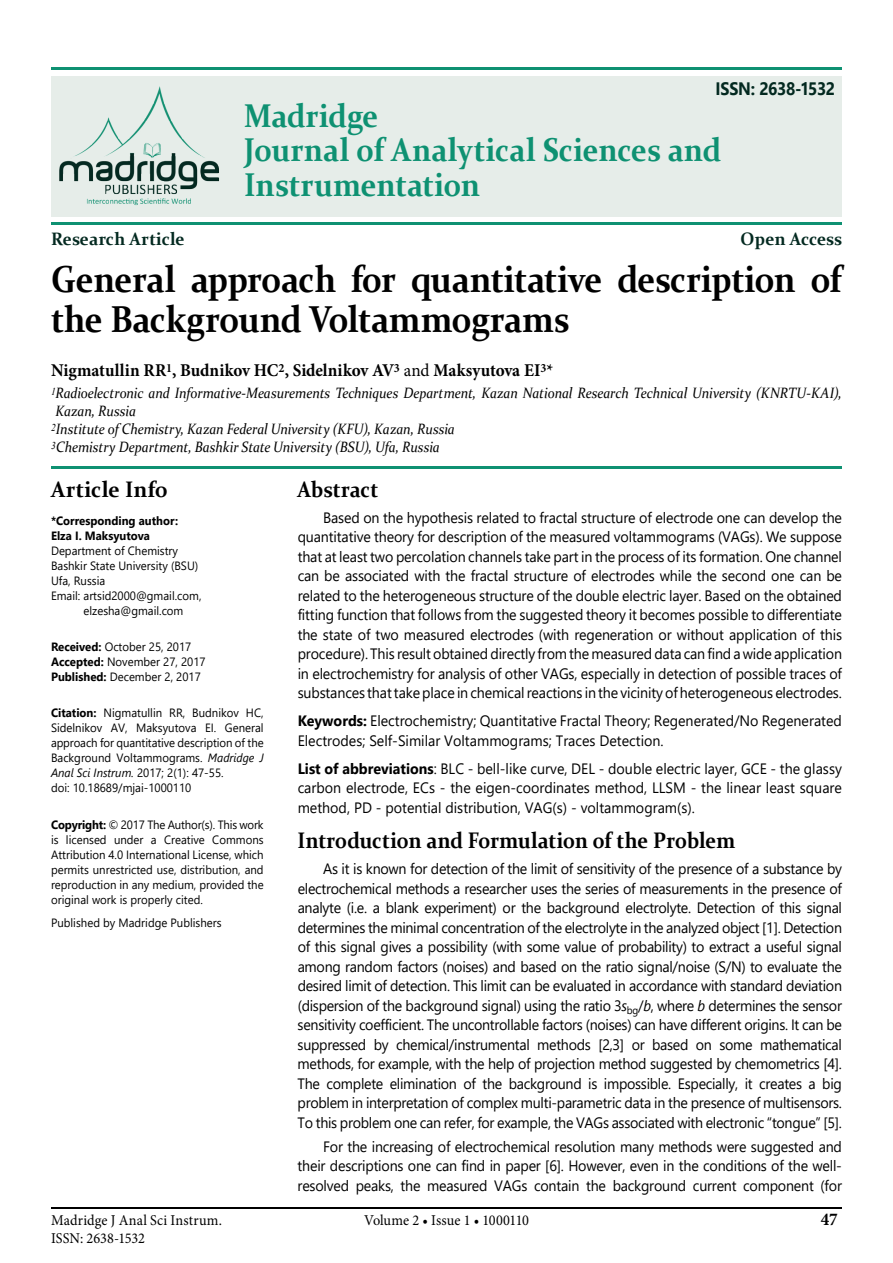
<style>
.page{position:relative;width:893px;height:1263px;background:#fff}
.page>*{position:absolute;margin:0;border:0;box-sizing:border-box;transform-origin:0 0}
.t1{font:700 37.5px/40.5px "Constantia";letter-spacing:-.02em;color:#000;scale:.9 1}
.t2{font:700 33px/34.5px "Constantia";letter-spacing:.005em;color:#0e9172;scale:.9 1}
.t3{font:700 22.5px "Constantia";letter-spacing:-.005em;color:#000;scale:.9 1}
.t4{font:700 22.5px "Constantia";letter-spacing:-.005em;color:#000;scale:.95 1}
.t5{font:700 18px "Minion Pro";color:#000;scale:.95 1}
.t6{font:700 18px "Constantia";color:#032920;scale:.95 1}
.t7{font:700 18px "Segoe UI";letter-spacing:-.025em;color:#032920;scale:.9 1}
.t8{font:15px/19.5px "Segoe UI";color:#000;text-align:justify;scale:.95 1}
.t9{font:italic 15px/18px "Constantia";letter-spacing:-.005em;color:#000;scale:.9 1}
.t10{font:15px/18px "Minion Pro";letter-spacing:.005em;color:#000;scale:.95 1}
.t11{font:12px/15px "Segoe UI";color:#000;scale:.95 1}
.t12{font:700 12px/15px "Segoe UI";color:#000;scale:.95 1}
.s1{font-weight:400}
.s2{font-weight:700}
.s3{font-style:italic}
</style>
<div class="page">
<hr style="left:51px;top:1208px;width:791px;height:1px;background:#000">
<div style="left:51px;top:76px;width:791px;height:140px;background:#e6ede9"></div>
<hr style="left:51px;top:223px;width:791px;height:2px;background:#0e9172">
<hr style="left:51px;top:466px;width:791px;height:2px;background:#0e9172">
<hr style="left:51px;top:68px;width:791px;height:2px;background:#0e9172">
<img style="left:59px;top:86px;width:160px;height:120px">
<p class="t7" style="left:715px;top:71px;width:134px">ISSN: 2638-1532</p>
<h2 class="t2" style="left:244px;top:97px;width:532px">Madridge<br>Journal of Analytical Sciences and<br>Instrumentation</h2>
<p class="t6" style="left:51px;top:226px;width:142px">Research Article</p>
<p class="t6" style="left:741px;top:226px;width:108px">Open Access</p>
<h1 class="t1" style="left:51px;top:257px;width:880px">General approach for quantitative description of the Background Voltammograms</h1>
<p class="t5" style="left:51px;top:357px;width:530px">Nigmatullin RR<sup>1</sup>, Budnikov HC<sup>2</sup>, Sidelnikov AV<sup>3</sup> <span class="s1">and</span> Maksyutova EI<sup>3</sup>*</p>
<p class="t9" style="left:51px;top:383px;width:880px"><sup>1</sup>Radioelectronic and Informative-Measurements Techniques Department, Kazan National Research Technical University (KNRTU-KAI), Kazan, Russia<br><sup>2</sup>Institute of Chemistry, Kazan Federal University (KFU), Kazan, Russia<br><sup>3</sup>Chemistry Department, Bashkir State University (BSU), Ufa, Russia</p>
<h3 class="t4" style="left:51px;top:474px;width:125px">Article Info</h3>
<p class="t12" style="left:51px;top:512px;width:135px">*Corresponding author:<br>Elza I. Maksyutova</p>
<p class="t11" style="left:51px;top:542px;width:135px">Department of Chemistry</p>
<p class="t11" style="left:51px;top:557px;width:157px">Bashkir State University (BSU)</p>
<p class="t11" style="left:51px;top:572px;width:59px">Ufa, Russia</p>
<p class="t11" style="left:51px;top:587px;width:160px">Email: artsid2000@gmail.com,</p>
<p class="t11" style="left:84px;top:602px;width:107px">elzesha@gmail.com</p>
<p class="t11" style="left:51px;top:638px;width:164px"><span class="s2">Received:</span> October 25, 2017<br><span class="s2">Accepted:</span> November 27, 2017<br><span class="s2">Published:</span> December 2, 2017</p>
<p class="t11" style="left:51px;top:704px;width:225px"><span class="s2">Citation:</span> Nigmatullin RR, Budnikov HC, Sidelnikov AV, Maksyutova EI. General approach for quantitative description of the Background Voltammograms. <span class="s3">Madridge J Anal Sci Instrum.</span> 2017; 2(1): 47-55.<br>doi: 10.18689/mjai-1000110</p>
<p class="t11" style="left:51px;top:816px;width:225px;text-align:justify"><span class="s2">Copyright:</span> © 2017 The Author(s). This work is licensed under a Creative Commons Attribution 4.0 International License, which permits unrestricted use, distribution, and reproduction in any medium, provided the original work is properly cited.</p>
<p class="t11" style="left:51px;top:914px;width:181px">Published by Madridge Publishers</p>
<h3 class="t3" style="left:298px;top:474px;width:91px">Abstract</h3>
<p class="t8" style="left:298px;top:506px;width:575px;text-indent:26px">Based on the hypothesis related to fractal structure of electrode one can develop the quantitative theory for description of the measured voltammograms (VAGs). We suppose that at least two percolation channels take part in the process of its formation. One channel can be associated with the fractal structure of electrodes while the second one can be related to the heterogeneous structure of the double electric layer. Based on the obtained fitting function that follows from the suggested theory it becomes possible to differentiate the state of two measured electrodes (with regeneration or without application of this procedure). This result obtained directly from the measured data can find a wide application in electrochemistry for analysis of other VAGs, especially in detection of possible traces of substances that take place in chemical reactions in the vicinity of heterogeneous electrodes.</p>
<p class="t8" style="left:298px;top:710px;width:574px"><span class="s2">Keywords:</span> Electrochemistry; Quantitative Fractal Theory; Regenerated/No Regenerated<br>Electrodes; Self-Similar Voltammograms; Traces Detection.</p>
<p class="t8" style="left:298px;top:757px;width:574px"><span class="s2">List of abbreviations</span>: BLC - bell-like curve, DEL - double electric layer, GCE - the glassy carbon electrode, ECs - the eigen-coordinates method, LLSM - the linear least square method, PD - potential distribution, VAG(s) - voltammogram(s).</p>
<h3 class="t3" style="left:298px;top:825px;width:488px">Introduction and Formulation of the Problem</h3>
<p class="t8" style="left:298px;top:858px;width:575px;text-indent:26px">As it is known for detection of the limit of sensitivity of the presence of a substance by electrochemical methods a researcher uses the series of measurements in the presence of analyte (i.e. a blank experiment) or the background electrolyte. Detection of this signal determines the minimal concentration of the electrolyte in the analyzed object [1]. Detection of this signal gives a possibility (with some value of probability) to extract a useful signal among random factors (noises) and based on the ratio signal/noise (S/N) to evaluate the desired limit of detection. This limit can be evaluated in accordance with standard deviation (dispersion of the background signal) using the ratio 3<span class="s3">s</span><sub>bg</sub>/<span class="s3">b</span>, where <span class="s3">b</span> determines the sensor sensitivity coefficient. The uncontrollable factors (noises) can have different origins. It can be suppressed by chemical/instrumental methods [2,3] or based on some mathematical methods, for example, with the help of projection method suggested by chemometrics [4].<br>The complete elimination of the background is impossible. Especially, it creates a big problem in interpretation of complex multi-parametric data in the presence of multisensors.<br>To this problem one can refer, for example, the VAGs associated with electronic “tongue” [5].</p>
<p class="t8" style="left:298px;top:1135px;width:574px;text-indent:26px">For the increasing of electrochemical resolution many methods were suggested and their descriptions one can find in paper [6]. However, even in the conditions of the well&shy;resolved peaks, the measured VAGs contain the background current component (for</p>
<p class="t10" style="left:51px;top:1212px;width:181px">Madridge J Anal Sci Instrum.<br>ISSN: 2638-1532</p>
<p class="t10" style="left:364px;top:1212px;width:175px">Volume 2 • Issue 1 • 1000110</p>
<p class="t5" style="left:821px;top:1206px;width:19px">47</p>
</div>
